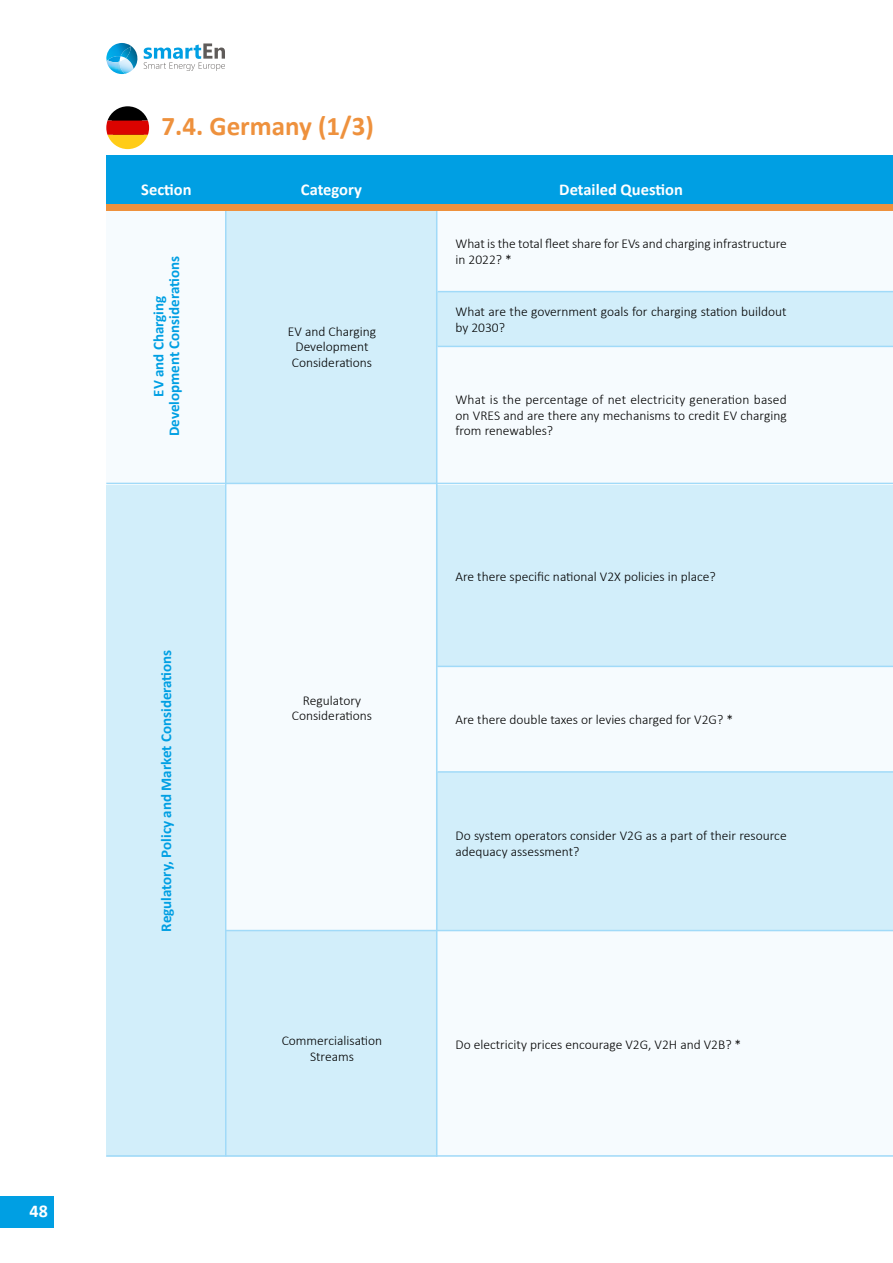
<style>
.page{position:relative;width:893px;height:1263px;background:#fff}
.page>*{position:absolute;margin:0;border:0;box-sizing:border-box;transform-origin:0 0}
.t1{font:700 27px "Calibri";color:#ee913d}
.t2{font:700 18px "Calibri";color:#fff}
.t3{font:700 16.5px "Calibri";color:#fff}
.t4{font:700 15px/15.8px "Calibri";color:#009fe3;text-align:center}
.t5{font:300 13.5px/15.8px "Calibri";color:#000}
</style>
<div class="page">
<div style="left:0;top:1196px;width:54px;height:31px;background:#009fe3"></div>
<svg style="left:110px;top:43px;width:115px;height:31px"></svg>
<img style="left:110px;top:43px;width:21px;height:3px">
<img style="left:106px;top:47px;width:32px;height:22px">
<img style="left:106px;top:46px;width:26px;height:15px">
<div style="left:106px;top:155px;width:787px;height:49px;background:#009fe3"></div>
<div style="left:437px;top:211px;width:456px;height:80px;background:#f6fbfe"></div>
<div style="left:437px;top:346px;width:456px;height:137px;background:#f6fbfe"></div>
<div style="left:437px;top:667px;width:456px;height:104px;background:#f6fbfe"></div>
<div style="left:106px;top:211px;width:119px;height:272px;background:#f6fbfe"></div>
<div style="left:106px;top:485px;width:119px;height:672px;background:#d2eefa"></div>
<div style="left:226px;top:210px;width:211px;height:273px;background:#d2eefa"></div>
<div style="left:226px;top:931px;width:211px;height:226px;background:#d2eefa"></div>
<div style="left:226px;top:484px;width:211px;height:446px;background:#f6fbfe"></div>
<div style="left:437px;top:292px;width:456px;height:54px;background:#d2eefa"></div>
<div style="left:437px;top:485px;width:456px;height:181px;background:#d2eefa"></div>
<div style="left:437px;top:773px;width:456px;height:158px;background:#d2eefa"></div>
<hr style="left:106px;top:483px;width:787px;height:1px;background:#a1daf8">
<hr style="left:225px;top:211px;width:1px;height:946px;background:#a1daf8">
<hr style="left:436px;top:211px;width:1px;height:946px;background:#a1daf8">
<svg style="left:106px;top:106px;width:43px;height:43px"></svg>
<div style="left:437px;top:931px;width:456px;height:226px;background:#f6fbfe"></div>
<hr style="left:106px;top:1155px;width:787px;height:2px;background:#a1daf8">
<hr style="left:892px;top:292px;width:1px;height:54px;background:#009fe3">
<hr style="left:892px;top:485px;width:1px;height:181px;background:#009fe3">
<hr style="left:892px;top:773px;width:1px;height:158px;background:#009fe3">
<div style="left:106px;top:204px;width:787px;height:7px;background:#ee913d"></div>
<hr style="left:437px;top:291px;width:456px;height:1px;background:#a1daf8">
<hr style="left:437px;top:346px;width:456px;height:1px;background:#a1daf8">
<hr style="left:437px;top:666px;width:456px;height:1px;background:#a1daf8">
<hr style="left:437px;top:771px;width:456px;height:2px;background:#a1daf8">
<hr style="left:226px;top:930px;width:667px;height:1px;background:#a1daf8">
<hr style="left:892px;top:931px;width:1px;height:226px;background:#83d0f5">
<h2 class="t2" style="left:30px;top:1198px;width:20px">48</h2>
<h1 class="t1" style="left:162px;top:107px;width:214px">7.4. Germany (1/3)</h1>
<p class="t3" style="left:141px;top:177px;width:52px">Section</p>
<p class="t4" style="left:150px;top:436px;width:181px;rotate:-90deg">EV and Charging<br>Development Considerations</p>
<p class="t4" style="left:158px;top:931px;width:283px;rotate:-90deg">Regulatory, Policy and Market Considerations</p>
<p class="t3" style="left:301px;top:177px;width:62px">Category</p>
<p class="t3" style="left:559px;top:177px;width:125px">Detailed Question</p>
<p class="t5" style="left:288px;top:323px;width:90px">EV and Charging<br>Development<br>Considerations</p>
<p class="t5" style="left:292px;top:692px;width:82px;text-align:center">Regulatory<br>Considerations</p>
<p class="t5" style="left:282px;top:1033px;width:102px;text-align:center">Commercialisation<br>Streams</p>
<p class="t5" style="left:455px;top:235px;width:333px">What is the total fleet share for EVs and charging infrastructure in 2022? *</p>
<p class="t5" style="left:455px;top:303px;width:333px">What are the government goals for charging station buildout by 2030?</p>
<p class="t5" style="left:455px;top:391px;width:333px;text-align:justify">What is the percentage of net electricity generation based on VRES and are there any mechanisms to credit EV charging from renewables?</p>
<p class="t5" style="left:455px;top:568px;width:262px">Are there specific national V2X policies in place?</p>
<p class="t5" style="left:455px;top:712px;width:279px">Are there double taxes or levies charged for V2G? *</p>
<p class="t5" style="left:455px;top:827px;width:333px">Do system operators consider V2G as a part of their resource adequacy assessment?</p>
<p class="t5" style="left:455px;top:1036px;width:287px">Do electricity prices encourage V2G, V2H and V2B? *</p>
</div>
